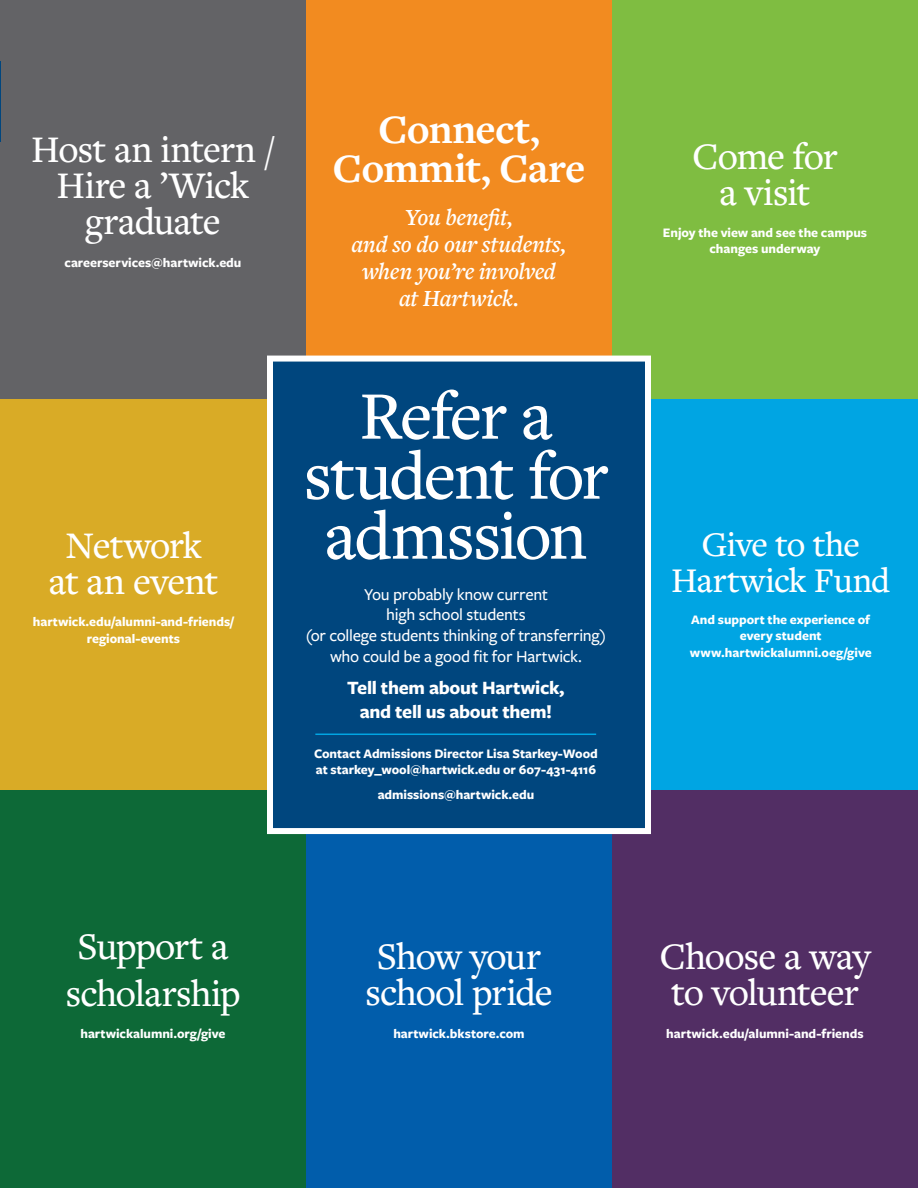
<style>
.page{position:relative;width:918px;height:1188px;background:#fff}
.page>*{position:absolute;margin:0;border:0;box-sizing:border-box;transform-origin:0 0}
.t1{font:500 70.5px/60px "Freight Text Pro";letter-spacing:-.035em;color:#fff;text-align:center}
.t2{font:700 42px/39px "Freight Text Pro";letter-spacing:-.02em;color:#fff;text-align:center}
.t3{font:500 39px/36px "Freight Text Pro";letter-spacing:-.025em;color:#fff;text-align:center}
.t4{font:500 36px/36px "Freight Text Pro";letter-spacing:-.02em;color:#fff;text-align:center}
.t5{font:italic 600 24px/27px "Freight Text Pro";letter-spacing:-.015em;color:#fff;text-align:center}
.t6{font:700 19.5px/23.4px "Freight Sans Pro";letter-spacing:-.015em;color:#fff;text-align:center}
.t7{font:500 17.25px/20.7px "Freight Sans Pro";letter-spacing:-.015em;color:#fff;text-align:center}
.t8{font:700 13.5px/16.2px "Freight Sans Pro";letter-spacing:-.005em;color:#fff;text-align:center}
</style>
<div class="page">
<div style="left:0;top:0;width:306px;height:399px;background:#636366"></div>
<div style="left:306px;top:0;width:306px;height:399px;background:#f28b20"></div>
<div style="left:612px;top:0;width:306px;height:399px;background:#7fbd41"></div>
<div style="left:0;top:399px;width:306px;height:392px;background:#d9ab26"></div>
<div style="left:612px;top:399px;width:306px;height:392px;background:#00a5e3"></div>
<div style="left:0;top:791px;width:306px;height:397px;background:#0d6937"></div>
<div style="left:306px;top:791px;width:306px;height:397px;background:#015dab"></div>
<div style="left:612px;top:791px;width:306px;height:397px;background:#522e64"></div>
<div style="left:267px;top:356px;width:384px;height:478px;background:#00467e;border:6px solid #fff"></div>
<hr style="left:0;top:61px;width:1px;height:80px;background:#00467e">
<hr style="left:315px;top:734px;width:281px;height:1px;background:#00a5e3">
<h3 class="t3" style="left:31px;top:130px;width:245px">Host an intern /<br>Hire a ’Wick graduate</h3>
<p class="t8" style="left:65px;top:254px;width:178px">careerservices@hartwick.edu</p>
<h2 class="t2" style="left:333px;top:109px;width:254px">Connect,<br>Commit, Care</h2>
<h3 class="t5" style="left:352px;top:203px;width:216px">You benefit,<br>and so do our students, when you’re involved at Hartwick.</h3>
<h3 class="t3" style="left:49px;top:526px;width:171px">Network at an event</h3>
<p class="t8" style="left:33px;top:613px;width:203px">hartwick.edu/alumni-and-friends/ regional-events</p>
<h1 class="t1" style="left:303px;top:384px;width:307px">Refer a student for admssion</h1>
<p class="t7" style="left:306px;top:583px;width:302px">You probably know current<br>high school students<br>(or college students thinking of transferring) who could be a good fit for Hartwick.</p>
<h3 class="t6" style="left:347px;top:675px;width:219px">Tell them about Hartwick, and tell us about them!</h3>
<p class="t8" style="left:314px;top:745px;width:285px;text-align:left">Contact Admissions Director Lisa Starkey-Wood at starkey_wool@hartwick.edu or 607-431-4116</p>
<p class="t8" style="left:378px;top:786px;width:158px">admissions@hartwick.edu</p>
<h3 class="t3" style="left:692px;top:137px;width:147px">Come for a visit</h3>
<p class="t8" style="left:663px;top:224px;width:206px">Enjoy the view and see the campus changes underway</p>
<h3 class="t4" style="left:671px;top:525px;width:220px">Give to the<br>Hartwick Fund</h3>
<p class="t8" style="left:690px;top:611px;width:183px">And support the experience of every student www.hartwickalumni.oeg/give</p>
<h3 class="t3" style="left:65px;top:922px;width:177px;line-height:46.8px">Support a scholarship</h3>
<p class="t8" style="left:80px;top:1025px;width:147px">hartwickalumni.org/give</p>
<h3 class="t3" style="left:365px;top:937px;width:189px">Show your school pride</h3>
<p class="t8" style="left:393px;top:1025px;width:133px">hartwick.bkstore.com</p>
<h3 class="t3" style="left:659px;top:937px;width:213px">Choose a way to volunteer</h3>
<p class="t8" style="left:666px;top:1025px;width:199px">hartwick.edu/alumni-and-friends</p>
</div>
